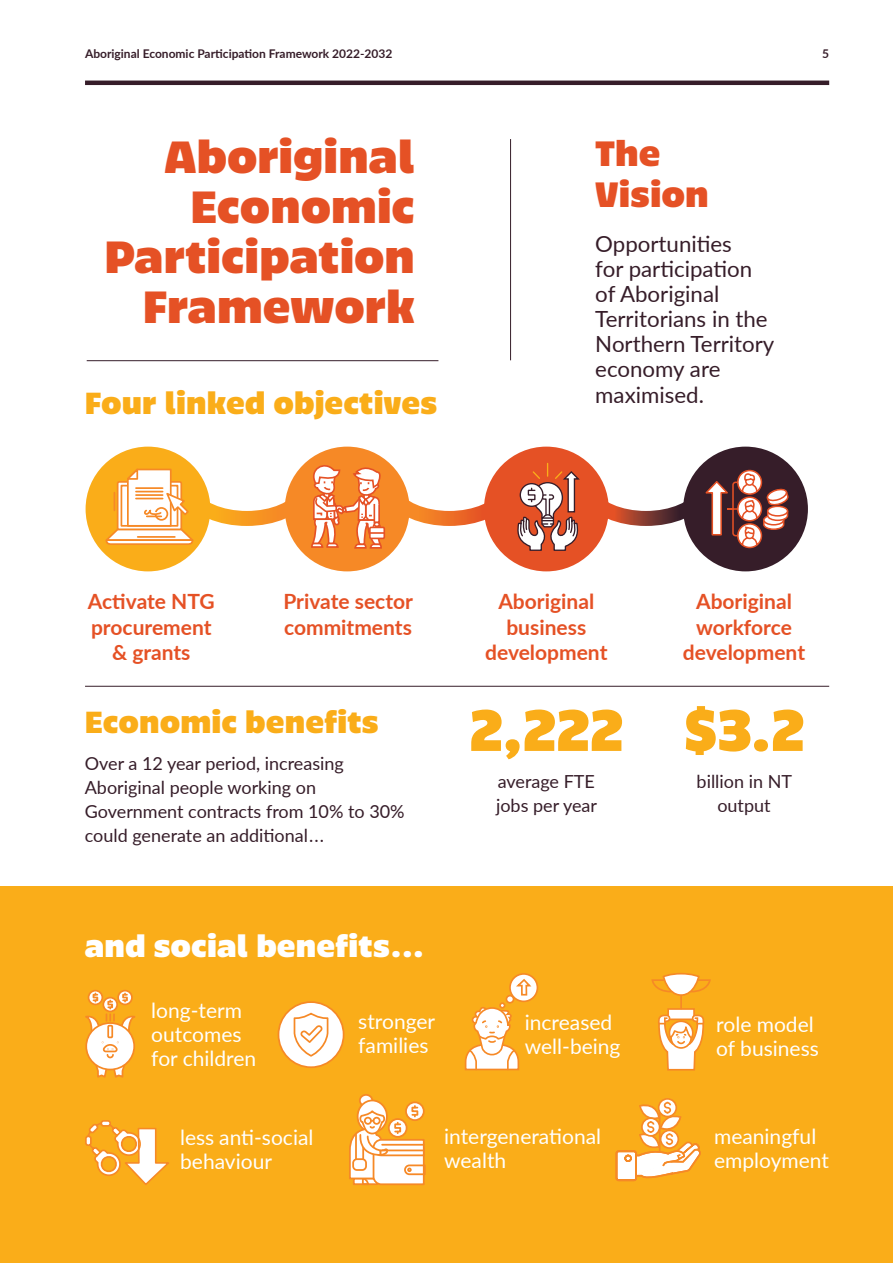
<style>
.page{position:relative;width:893px;height:1263px;background:#fff}
.page>*{position:absolute;margin:0;border:0;box-sizing:border-box;transform-origin:0 0}
.t1{font:900 64.65px "Bruna";color:#faad19}
.t2{font:900 49.95px/49.9px "Bruna";color:#e55125;text-align:right}
.t3{font:900 39px/41.7px "Bruna";color:#e55125}
.t4{font:900 33.75px "Bruna";color:#faad19}
.t5{font:900 33.75px "Bruna";letter-spacing:.005em;color:#fff}
.t6{font:22.35px/25px "Lato";color:#361d29}
.t7{font:21px/24px "Lato";color:#fff}
.t8{font:700 21px "Lato";color:#e55125}
.t9{font:18px/24px "Lato";color:#361d29}
.t10{font:700 12px "Lato";color:#361d29}
</style>
<div class="page">
<div style="left:0;top:887px;width:893px;height:376px;background:#faad19"></div>
<hr style="left:85px;top:81px;width:744px;height:4px;background:#361d29">
<hr style="left:510px;top:139px;width:1px;height:221px;background:#361d29">
<hr style="left:85px;top:686px;width:744px;height:1px;background:#361d29">
<hr style="left:87px;top:360px;width:351px;height:1px;background:#361d29">
<svg style="left:360px;top:1095px;width:12px;height:11px"></svg>
<div style="left:506px;top:996px;width:7px;height:7px;background:#fff;border-radius:50%"></div>
<div style="left:86px;top:447px;width:124px;height:124px;background:#faad19;border-radius:50%"></div>
<div style="left:285px;top:447px;width:125px;height:124px;background:#f68926;border-radius:50%"></div>
<div style="left:484px;top:447px;width:125px;height:124px;background:#e55125;border-radius:50%"></div>
<div style="left:683px;top:447px;width:125px;height:124px;background:#361d29;border-radius:50%"></div>
<svg style="left:102px;top:460px;width:687px;height:92px"></svg>
<div style="left:88px;top:990px;width:15px;height:15px;border:2px solid #f68926;border-radius:50%"></div>
<div style="left:117px;top:990px;width:16px;height:15px;border:2px solid #f68926;border-radius:50%"></div>
<svg style="left:85px;top:993px;width:50px;height:85px"></svg>
<div style="left:107px;top:1025px;width:6px;height:13px;border:2px solid #f68926"></div>
<div style="left:278px;top:1002px;width:66px;height:65px;background:#fff;border-radius:50%"></div>
<div style="left:278px;top:1001px;width:66px;height:67px;border:2px solid #f68926;border-radius:50%"></div>
<svg style="left:293px;top:1012px;width:36px;height:45px"></svg>
<svg style="left:85px;top:1120px;width:84px;height:65px"></svg>
<svg style="left:406px;top:1102px;width:18px;height:18px"></svg>
<div style="left:405px;top:1101px;width:20px;height:20px;border:2px solid #f68926;border-radius:50%"></div>
<div style="left:359px;top:1094px;width:14px;height:13px;border:2px solid #f68926;border-radius:50%"></div>
<svg style="left:358px;top:1100px;width:29px;height:32px"></svg>
<div style="left:357px;top:1099px;width:31px;height:34px;border:2px solid #f68926;border-radius:50%"></div>
<svg style="left:349px;top:1106px;width:77px;height:79px"></svg>
<div style="left:506px;top:995px;width:8px;height:8px;border:2px solid #f68926;border-radius:50%"></div>
<svg style="left:510px;top:974px;width:27px;height:27px"></svg>
<div style="left:509px;top:973px;width:29px;height:29px;border:2px solid #f68926;border-radius:50%"></div>
<svg style="left:514px;top:977px;width:19px;height:19px"></svg>
<svg style="left:465px;top:1002px;width:54px;height:69px"></svg>
<div style="left:667px;top:1008px;width:28px;height:12px;background:#fff;border:2px solid #f68926"></div>
<svg style="left:651px;top:973px;width:60px;height:35px"></svg>
<svg style="left:658px;top:1014px;width:47px;height:57px"></svg>
<div style="left:658px;top:1098px;width:19px;height:19px;border:2px solid #f68926;border-radius:50%"></div>
<svg style="left:615px;top:1101px;width:86px;height:81px"></svg>
<p class="t10" style="left:85px;top:45px;width:309px">Aboriginal Economic Participation Framework 2022-2032</p>
<p class="t10" style="left:822px;top:45px;width:8px">5</p>
<h1 class="t2" style="left:105px;top:128px;width:312px">Aboriginal<br>Economic<br>Participation<br>Framework</h1>
<h1 class="t4" style="left:85px;top:378px;width:354px">Four linked objectives</h1>
<p class="t3" style="left:595px;top:129px;width:115px">The<br>Vision</p>
<p class="t6" style="left:595px;top:230px;width:181px">Opportunities<br>for participation of Aboriginal<br>Territorians in the<br>Northern Territory economy are maximised.</p>
<p class="t8" style="left:88px;top:586px;width:128px">Activate NTG</p>
<p class="t8" style="left:283px;top:586px;width:131px">Private sector</p>
<p class="t8" style="left:498px;top:586px;width:97px">Aboriginal</p>
<p class="t8" style="left:696px;top:586px;width:97px">Aboriginal</p>
<p class="t8" style="left:91px;top:611px;width:122px">procurement</p>
<p class="t8" style="left:284px;top:611px;width:129px">commitments</p>
<p class="t8" style="left:506px;top:611px;width:81px">business</p>
<p class="t8" style="left:696px;top:611px;width:97px">workforce</p>
<p class="t8" style="left:112px;top:637px;width:80px">&amp; grants</p>
<p class="t8" style="left:485px;top:637px;width:124px">development</p>
<p class="t8" style="left:683px;top:637px;width:124px">development</p>
<h1 class="t4" style="left:85px;top:698px;width:295px">Economic benefts</h1>
<p class="t9" style="left:85px;top:751px;width:321px">Over a 12 year period, increasing Aboriginal people working on Government contracts from 10% to 30% could generate an additional...</p>
<p class="t1" style="left:469px;top:683px;width:156px">2,222</p>
<p class="t1" style="left:683px;top:683px;width:123px">$3.2</p>
<p class="t9" style="left:498px;top:768px;width:99px">average FTE</p>
<p class="t9" style="left:697px;top:768px;width:97px">billion in NT</p>
<p class="t9" style="left:496px;top:792px;width:102px">jobs per year</p>
<p class="t9" style="left:717px;top:792px;width:55px">output</p>
<h1 class="t5" style="left:85px;top:921px;width:340px">and social benefts...</h1>
<p class="t7" style="left:151px;top:998px;width:92px">long-term</p>
<p class="t7" style="left:151px;top:1022px;width:92px">outcomes</p>
<p class="t7" style="left:151px;top:1046px;width:107px">for children</p>
<p class="t7" style="left:358px;top:1008px;width:78px">stronger</p>
<p class="t7" style="left:358px;top:1032px;width:72px">families</p>
<p class="t7" style="left:525px;top:1010px;width:97px">increased well-being</p>
<p class="t7" style="left:180px;top:1125px;width:135px">less anti-social behaviour</p>
<p class="t7" style="left:444px;top:1123px;width:158px">intergenerational wealth</p>
<p class="t7" style="left:716px;top:1012px;width:99px">role model</p>
<p class="t7" style="left:716px;top:1036px;width:104px">of business</p>
<p class="t7" style="left:714px;top:1123px;width:116px">meaningful employment</p>
</div>
